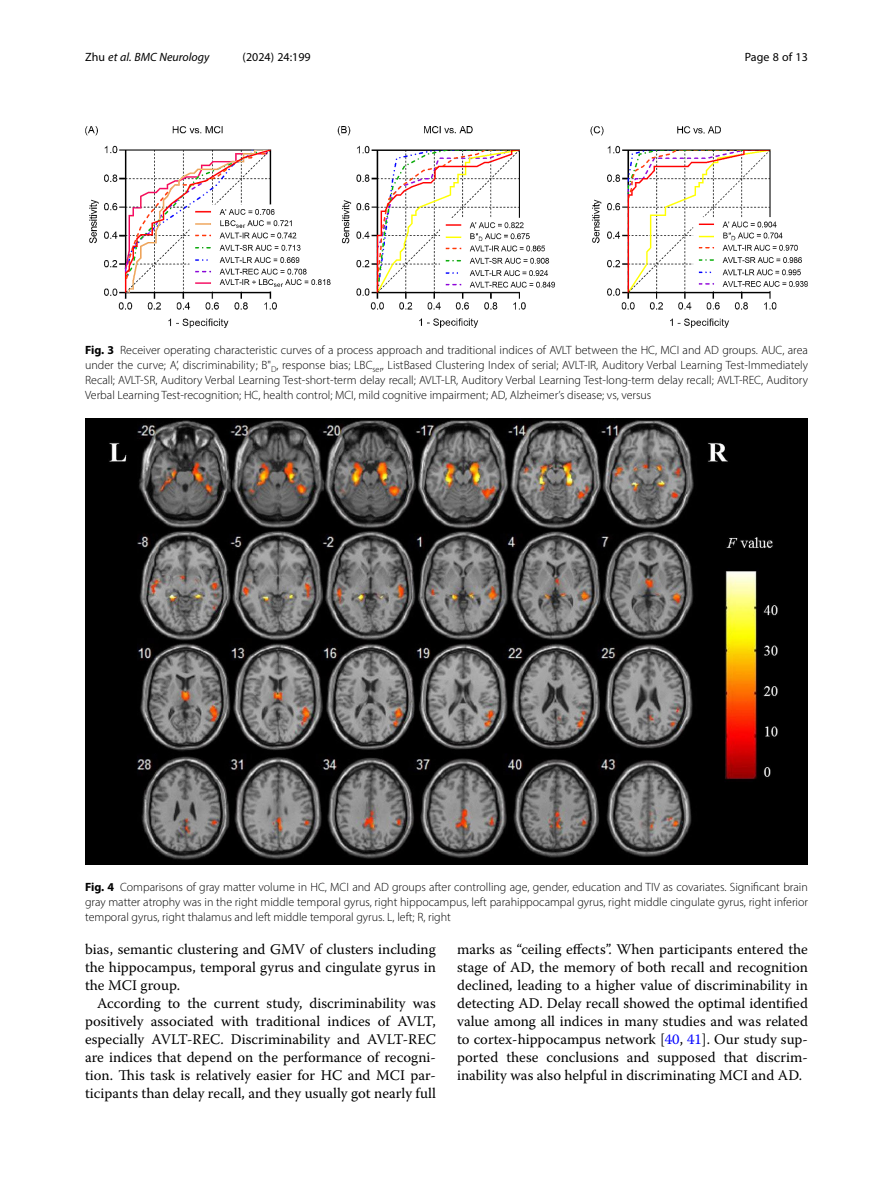
<style>
.page{position:relative;width:893px;height:1191px;background:#fff}
.page>*{position:absolute;margin:0;border:0;box-sizing:border-box;transform-origin:0 0}
.Body_Text_Indent{font:14.7px/18px "Warnock Pro";color:#000;text-align:justify}
.Body_Text{font:14.7px/18px "Warnock Pro";color:#000;text-align:justify}
.Figure_Caption{font:300 12px/15px "Myriad Pro";color:#000;text-align:justify}
.t1{font:12px "Myriad Pro";color:#000}
.t2{font:italic 12px "Myriad Pro";color:#000}
.s1{font-style:normal}
.s2{font-weight:700}
.s3{color:#00f}
</style>
<div class="page">
<img style="left:85px;top:419px;width:723px;height:445px">
<img style="left:85px;top:126px;width:723px;height:201px">
<p class="t2" style="left:85px;top:50px;width:126px"><span class="s1">Zhu</span> et al. BMC Neurology</p>
<p class="t1" style="left:243px;top:50px;width:70px">(2024) 24:199</p>
<p class="t1" style="left:745px;top:50px;width:65px">Page 8 of 13</p>
<p class="Figure_Caption" style="left:85px;top:343px;width:724px"><span class="s2">Fig. 3</span> Receiver operating characteristic curves of a process approach and traditional indices of AVLT between the HC, MCI and AD groups. AUC, area under the curve; A’, discriminability; B"<sub>D</sub>, response bias; LBC<sub>ser</sub>, ListBased Clustering Index of serial; AVLT-IR, Auditory Verbal Learning Test-Immediately Recall; AVLT-SR, Auditory Verbal Learning Test-short-term delay recall; AVLT-LR, Auditory Verbal Learning Test-long-term delay recall; AVLT-REC, Auditory Verbal Learning Test-recognition; HC, health control; MCI, mild cognitive impairment; AD, Alzheimer’s disease; vs, versus</p>
<p class="Figure_Caption" style="left:85px;top:879px;width:724px"><span class="s2">Fig. 4</span> Comparisons of gray matter volume in HC, MCI and AD groups after controlling age, gender, education and TIV as covariates. Significant brain gray matter atrophy was in the right middle temporal gyrus, right hippocampus, left parahippocampal gyrus, right middle cingulate gyrus, right inferior temporal gyrus, right thalamus and left middle temporal gyrus. L, left; R, right</p>
<p class="Body_Text" style="left:85px;top:940px;width:352px">bias, semantic clustering and GMV of clusters including the hippocampus, temporal gyrus and cingulate gyrus in the MCI group.</p>
<p class="Body_Text_Indent" style="left:85px;top:994px;width:352px;text-indent:12px">According to the current study, discriminability was positively associated with traditional indices of AVLT, especially AVLT-REC. Discriminability and AVLT-REC are indices that depend on the performance of recogni&shy;tion. This task is relatively easier for HC and MCI par&shy;ticipants than delay recall, and they usually got nearly full</p>
<p class="Body_Text_Indent" style="left:457px;top:940px;width:352px">marks as “ceiling effects”. When participants entered the stage of AD, the memory of both recall and recognition declined, leading to a higher value of discriminability in detecting AD. Delay recall showed the optimal identified value among all indices in many studies and was related to cortex-hippocampus network [<span class="s3">40</span>, <span class="s3">41</span>]. Our study sup&shy;ported these conclusions and supposed that discrim&shy;inability was also helpful in discriminating MCI and AD.</p>
</div>
